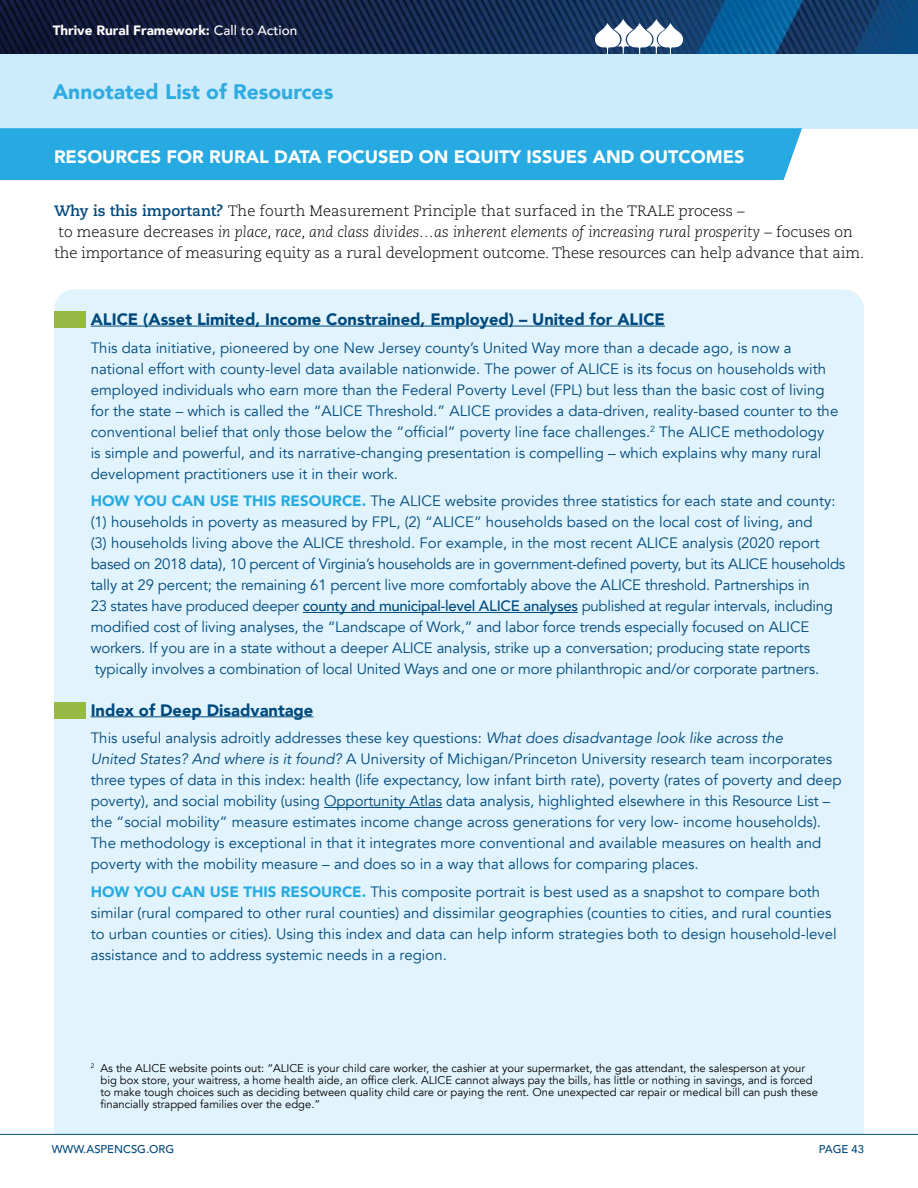
<style>
.page{position:relative;width:918px;height:1188px;background:#fff}
.page>*{position:absolute;margin:0;border:0;box-sizing:border-box;transform-origin:0 0}
.t1{font:900 21px "Avenir";color:#2fabe1}
.t2{font:900 18px "Avenir";color:#fff}
.t3{font:900 16.5px "Avenir";color:#00497c}
.t4{font:15px/21px "Avenir";color:#00497c}
.t5{font:300 15px "Caecilia LT Pro 45";letter-spacing:-.005em;color:#000}
.t6{font:italic 300 15px "Caecilia LT Pro 46";color:#000}
.t7{font:900 13.5px "Avenir";color:#fff}
.t8{font:11.25px/12px "Avenir";letter-spacing:-.005em;color:#000}
.t9{font:500 11.25px "Avenir";color:#00497c}
.s1{font-weight:500}
.s2{font-family:"Caecilia LT Pro 75";font-weight:700;color:#00497c}
.s3{font-family:"Caecilia LT Pro 45";font-style:normal}
.s4{font-weight:900;color:#27aae1}
.s5{font-style:italic}
</style>
<div class="page">
<div style="left:0;top:54px;width:918px;height:75px;background:#ccecfc"></div>
<img style="left:0;top:0;width:918px;height:54px">
<svg style="left:595px;top:19px;width:88px;height:35px"></svg>
<div style="left:54px;top:289px;width:810px;height:845px;background:#e1f4fd"></div>
<hr style="left:0;top:1134px;width:918px;height:1px;background:#00497c">
<div style="left:0;top:128px;width:802px;height:52px;background:#27aae1"></div>
<hr style="left:91px;top:326px;width:574px;height:1px;background:#00497c">
<hr style="left:303px;top:612px;width:275px;height:1px;background:#00497c">
<hr style="left:91px;top:716px;width:222px;height:1px;background:#00497c">
<hr style="left:324px;top:807px;width:118px;height:1px;background:#00497c">
<div style="left:54px;top:312px;width:31px;height:16px;background:#96ba43"></div>
<div style="left:54px;top:702px;width:31px;height:17px;background:#96ba43"></div>
<p class="t7" style="left:53px;top:19px;width:246px">Thrive Rural Framework: <span class="s1">Call to Action</span></p>
<h1 class="t1" style="left:53px;top:73px;width:282px">Annotated List of Resources</h1>
<p class="t2" style="left:54px;top:142px;width:692px">RESOURCES FOR RURAL DATA FOCUSED ON EQUITY ISSUES AND OUTCOMES</p>
<p class="t5" style="left:54px;top:201px;width:692px"><span class="s2">Why is this important?</span> The fourth Measurement Principle that surfaced in the TRALE process –</p>
<p class="t6" style="left:58px;top:222px;width:796px"><span class="s3">to measure decreases</span> in place, race, and class divides…as inherent elements of increasing rural prosperity <span class="s3">– focuses on</span></p>
<p class="t5" style="left:54px;top:243px;width:812px">the importance of measuring equity as a rural development outcome. These resources can help advance that aim.</p>
<p class="t3" style="left:91px;top:305px;width:576px">ALICE (Asset Limited, Income Constrained, Employed) – United for ALICE</p>
<p class="t4" style="left:91px;top:337px;width:749px">This data initiative, pioneered by one New Jersey county’s United Way more than a decade ago, is now a national effort with county-level data available nationwide. The power of ALICE is its focus on households with employed individuals who earn more than the Federal Poverty Level (FPL) but less than the basic cost of living for the state – which is called the “ALICE Threshold.” ALICE provides a data-driven, reality-based counter to the conventional belief that only those below the “official” poverty line face challenges.<sup>2</sup> The ALICE methodology<br>is simple and powerful, and its narrative-changing presentation is compelling – which explains why many rural development practitioners use it in their work.</p>
<p class="t4" style="left:91px;top:491px;width:756px"><span class="s4">HOW YOU CAN USE THIS RESOURCE.</span> The ALICE website provides three statistics for each state and county: (1) households in poverty as measured by FPL, (2) “ALICE” households based on the local cost of living, and<br>(3) households living above the ALICE threshold. For example, in the most recent ALICE analysis (2020 report based on 2018 data), 10 percent of Virginia’s households are in government-defined poverty, but its ALICE households tally at 29 percent; the remaining 61 percent live more comfortably above the ALICE threshold. Partnerships in<br>23 states have produced deeper <span class="s1">county and municipal-level ALICE analyses</span> published at regular intervals, including modified cost of living analyses, the “Landscape of Work,” and labor force trends especially focused on ALICE workers. If you are in a state without a deeper ALICE analysis, strike up a conversation; producing state reports typically involves a combination of local United Ways and one or more philanthropic and/or corporate partners.</p>
<p class="t3" style="left:91px;top:696px;width:224px">Index of Deep Disadvantage</p>
<p class="t4" style="left:91px;top:728px;width:752px">This useful analysis adroitly addresses these key questions: <span class="s5">What does disadvantage look like across the<br>United States? And where is it found?</span> A University of Michigan/Princeton University research team incorporates three types of data in this index: health (life expectancy, low infant birth rate), poverty (rates of poverty and deep poverty), and social mobility (using Opportunity Atlas data analysis, highlighted elsewhere in this Resource List – the “social mobility” measure estimates income change across generations for very low- income households).<br>The methodology is exceptional in that it integrates more conventional and available measures on health and poverty with the mobility measure – and does so in a way that allows for comparing places.</p>
<p class="t4" style="left:91px;top:882px;width:748px"><span class="s4">HOW YOU CAN USE THIS RESOURCE.</span> This composite portrait is best used as a snapshot to compare both similar (rural compared to other rural counties) and dissimilar geographies (counties to cities, and rural counties to urban counties or cities). Using this index and data can help inform strategies both to design household-level assistance and to address systemic needs in a region.</p>
<p class="t8" style="left:101px;top:1062px;width:719px;text-indent:-10px"><sup>2</sup> As the ALICE website points out: “ALICE is your child care worker, the cashier at your supermarket, the gas attendant, the salesperson at your big box store, your waitress, a home health aide, an office clerk. ALICE cannot always pay the bills, has little or nothing in savings, and is forced to make tough choices such as deciding between quality child care or paying the rent. One unexpected car repair or medical bill can push these financially strapped families over the edge.”</p>
<p class="t9" style="left:52px;top:1140px;width:124px">WWW.ASPENCSG.ORG</p>
<p class="t9" style="left:819px;top:1140px;width:47px">PAGE 43</p>
</div>
